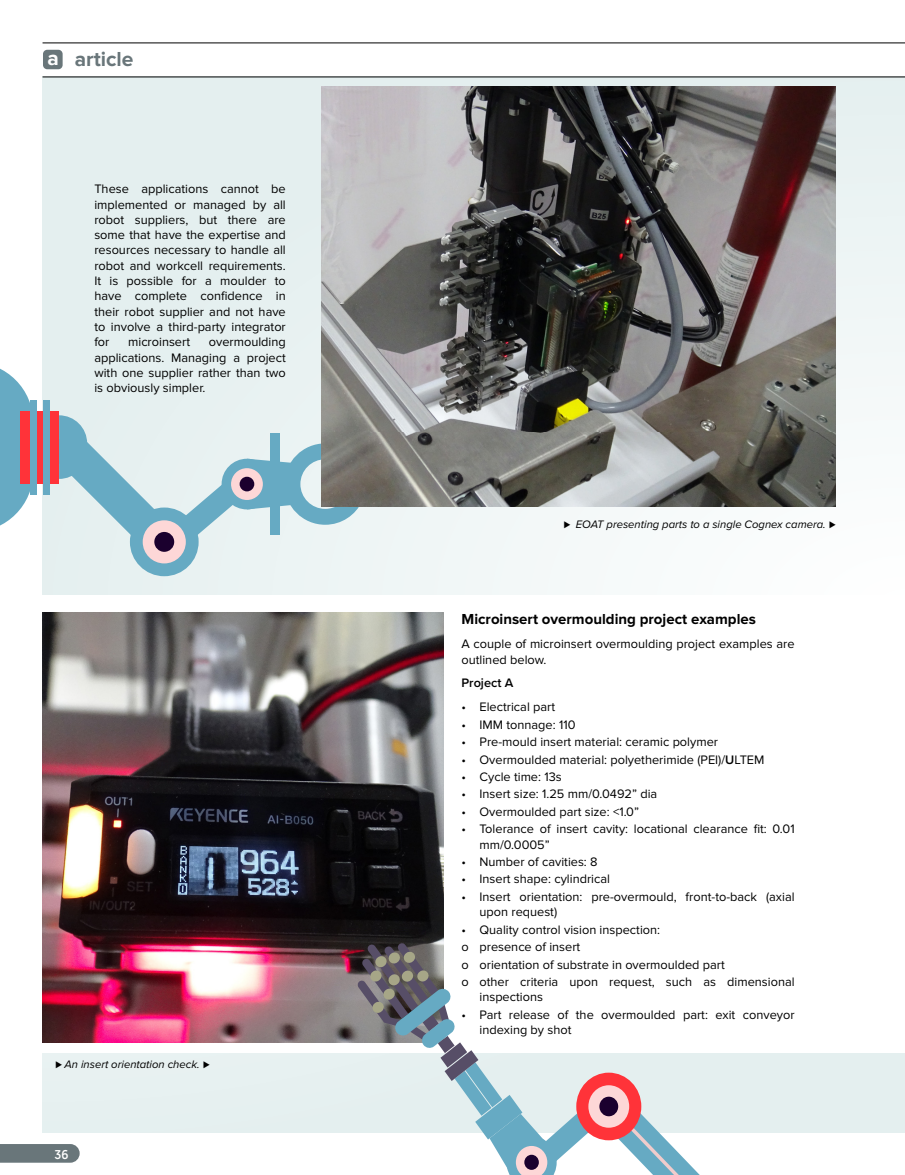
<style>
.page{position:relative;width:905px;height:1175px;background:#fff}
.page>*{position:absolute;margin:0;border:0;box-sizing:border-box;transform-origin:0 0}
.t1{font:700 21px "Proxima Nova";color:#69767a}
.t2{font:700 15px "Proxima Nova";color:#000}
.t3{font:12.75px/15.3px "Proxima Nova";color:#000}
.t4{font:600 12.75px "Proxima Nova";color:#000}
.t5{font:12.75px "Geomanist";color:#fff}
.t6{font:italic 11.25px "Proxima Nova";color:#000}
.s1{color:#fff}
.s2{font-weight:600}
</style>
<div class="page">
<svg style="left:0;top:1144px;width:80px;height:18px"></svg>
<div style="left:43px;top:1053px;width:861px;height:79px;background:#e5f0f0"></div>
<div style="left:43px;top:77px;width:861px;height:517px;background:linear-gradient(to bottom,#e0ecec,#f5f8f8)"></div>
<hr style="left:43px;top:43px;width:861px;height:1px;background:#000">
<hr style="left:43px;top:77px;width:861px;height:1px;background:#000">
<div style="left:43px;top:50px;width:20px;height:19px;background:#69767a;border-radius:4px"></div>
<img style="left:322px;top:87px;width:513px;height:345px">
<img style="left:43px;top:612px;width:400px;height:430px">
<div style="left:130px;top:507px;width:69px;height:69px;background:#66aac3;border-radius:50%"></div>
<svg style="left:0;top:368px;width:33px;height:158px"></svg>
<div style="left:21px;top:411px;width:38px;height:72px;background:#ff3339"></div>
<div style="left:30px;top:399px;width:7px;height:95px;background:#66aac3"></div>
<div style="left:43px;top:399px;width:6px;height:95px;background:#66aac3"></div>
<svg style="left:47px;top:415px;width:315px;height:151px;background:#c4d6dd"></svg>
<div style="left:270px;top:433px;width:10px;height:102px;background:#66aac3"></div>
<svg style="left:357px;top:942px;width:362px;height:232px"></svg>
<div style="left:524px;top:1154px;width:15px;height:15px;background:#1b002e;border-radius:50%"></div>
<div style="left:576px;top:1072px;width:65px;height:68px;background:#ff3339;border-radius:50%"></div>
<div style="left:588px;top:1085px;width:41px;height:42px;background:#fdd7d7;border-radius:50%"></div>
<div style="left:599px;top:1096px;width:19px;height:20px;background:#1b002e;border-radius:50%"></div>
<img style="left:322px;top:432px;width:513px;height:74px">
<h1 class="t1" style="left:47px;top:49px;width:88px"><span class="s1">a</span> article</h1>
<p class="t3" style="left:94px;top:181px;width:193px;text-align:justify">These applications cannot be implemented or managed by all robot suppliers, but there are some that have the expertise and resources necessary to handle all robot and workcell requirements.<br>It is possible for a moulder to have complete confidence in their robot supplier and not have to involve a third-party integrator for</p>
<p class="t3" style="left:94px;top:334px;width:193px;text-align:justify;text-indent:114px">overmoulding applications. Managing a project with one supplier rather than two is obviously simpler.</p>
<p class="t3" style="left:128px;top:334px;width:63px">microinsert</p>
<p class="t6" style="left:55px;top:1056px;width:156px">⊲ An insert orientation check. ⊲</p>
<p class="t5" style="left:55px;top:1145px;width:15px">36</p>
<p class="t6" style="left:563px;top:516px;width:273px">⊲ EOAT presenting parts to a single Cognex camera. ⊲</p>
<p class="t2" style="left:461px;top:612px;width:296px">Microinsert overmoulding project examples</p>
<p class="t3" style="left:461px;top:636px;width:334px">A couple of microinsert overmoulding project examples are outlined below.</p>
<p class="t4" style="left:461px;top:673px;width:53px">Project A</p>
<p class="t3" style="left:461px;top:699px;width:95px">• Electrical part</p>
<p class="t3" style="left:461px;top:717px;width:115px">• IMM tonnage: 110</p>
<p class="t3" style="left:461px;top:734px;width:258px">• Pre-mould insert material: ceramic polymer</p>
<p class="t3" style="left:461px;top:752px;width:304px">• Overmoulded material: polyetherimide (PEI)/<span class="s2">U</span>LTEM</p>
<p class="t3" style="left:461px;top:769px;width:102px">• Cycle time: 13s</p>
<p class="t3" style="left:461px;top:786px;width:197px">• Insert size: 1.25 mm/0.0492” dia</p>
<p class="t3" style="left:461px;top:804px;width:179px">• Overmoulded part size: &lt;1.0”</p>
<p class="t3" style="left:479px;top:821px;width:316px;text-indent:-18px">• Tolerance of insert cavity: locational clearance fit: 0.01 mm/0.0005”</p>
<p class="t3" style="left:461px;top:854px;width:138px">• Number of cavities: 8</p>
<p class="t3" style="left:461px;top:871px;width:150px">• Insert shape: cylindrical</p>
<p class="t3" style="left:479px;top:889px;width:316px;text-indent:-18px">• Insert orientation: pre-overmould, front-to-back (axial upon request)</p>
<p class="t3" style="left:461px;top:920px;width:334px;line-height:17.4px">• Quality control vision inspection:<br>o presence of insert<br>o orientation of substrate in overmoulded part<br>o other criteria upon request, such as dimensional</p>
<p class="t3" style="left:479px;top:989px;width:65px">inspections</p>
<p class="t3" style="left:479px;top:1007px;width:316px;text-indent:-18px">• Part release of the overmoulded part: exit conveyor indexing by shot</p>
</div>
